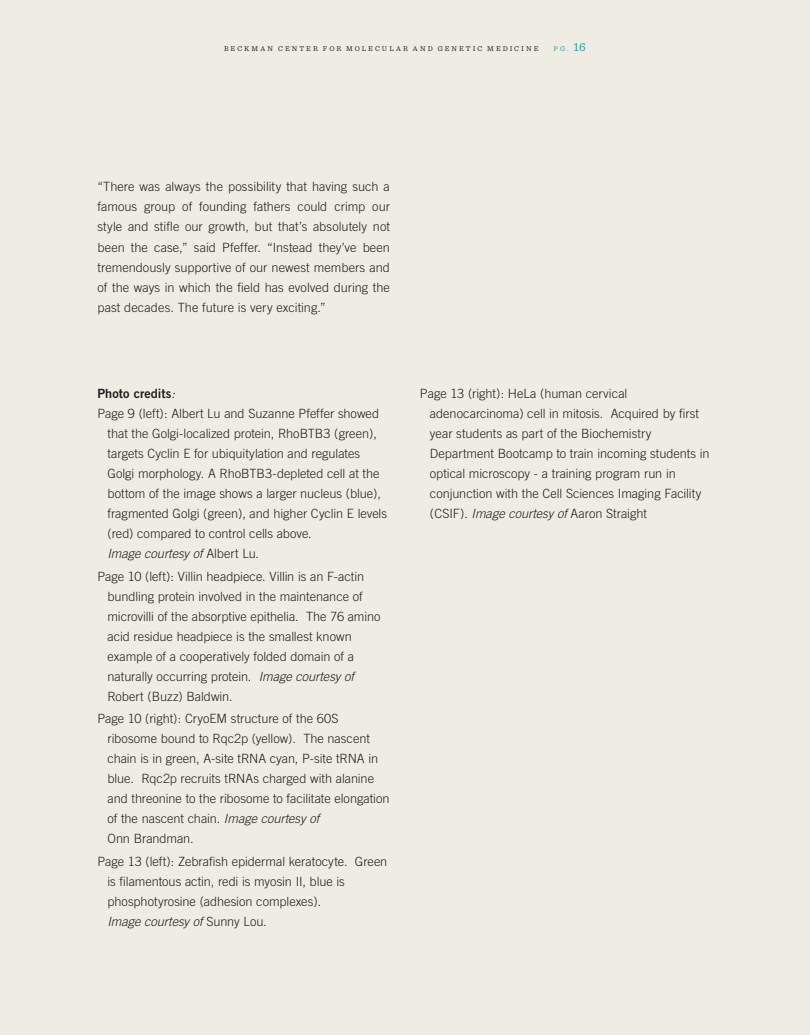
<style>
.page{position:relative;width:810px;height:1035px;background:#efede1}
.page>*{position:absolute;margin:0;border:0;box-sizing:border-box;transform-origin:0 0}
.t1{font:300 12.75px/20px "Trade Gothic";letter-spacing:-.005em;color:#231f20}
.t2{font:12.75px "Trade Gothic Bold Two";color:#231f20}
.t3{font:7.25px "Sentinel";color:#231f20}
.t4{font:7.25px "Sentinel";color:#00afbd}
.s1{font-size:6.88px}
.s2{font-size:12.5px}
.s3{font-family:"Trade Gothic";font-weight:300;font-style:italic}
.s4{font-style:italic}
</style>
<div class="page">
<hr style="left:809px;top:0;width:1px;height:1035px;background:#f7943c">
<p class="t3" style="left:224px;top:44px;width:9px">B ECKMAN</p>
<p class="t3" style="left:278px;top:44px;width:9px">C ENTER</p>
<p class="t3" style="left:323px;top:44px;width:8px">FOR</p>
<p class="t3" style="left:346px;top:44px;width:11px">M OLECULAR</p>
<p class="t3" style="left:413px;top:44px;width:8px">AND</p>
<p class="t3" style="left:438px;top:44px;width:9px">G ENETIC</p>
<p class="t3" style="left:487px;top:44px;width:11px">M EDICINE</p>
<p class="t4" style="left:554px;top:44px;width:34px">PG <span class="s1">.</span><span class="s2">16</span></p>
<p class="t1" style="left:98px;top:177px;width:294px;text-align:justify">“There was always the possibility that having such a famous group of founding fathers could crimp our style and stifle our growth, but that’s absolutely not been the case,” said Pfeffer. “Instead they’ve been tremendously supportive of our newest members and of the ways in which the field has evolved during the past decades. The future is very exciting.”</p>
<p class="t2" style="left:98px;top:386px;width:79px">Photo credits<span class="s3">:</span></p>
<p class="t1" style="left:107px;top:404px;width:281px;text-indent:-10px">Page 9 (left): Albert Lu and Suzanne Pfeffer showed that the Golgi-localized protein, RhoBTB3 (green), targets Cyclin E for ubiquitylation and regulates Golgi morphology. A RhoBTB3-depleted cell at the bottom of the image shows a larger nucleus (blue), fragmented Golgi (green), and higher Cyclin E levels (red) compared to control cells above.<br><span class="s4">Image courtesy of</span> Albert Lu.</p>
<p class="t1" style="left:107px;top:566px;width:275px;text-indent:-10px">Page 10 (left): Villin headpiece. Villin is an F-actin bundling protein involved in the maintenance of microvilli of the absorptive epithelia. The 76 amino acid residue headpiece is the smallest known example of a cooperatively folded domain of a naturally occurring protein. <span class="s4">Image courtesy of </span>Robert (Buzz) Baldwin.</p>
<p class="t1" style="left:107px;top:709px;width:284px;text-indent:-10px">Page 10 (right): CryoEM structure of the 60S ribosome bound to Rqc2p (yellow). The nascent chain is in green, A-site tRNA cyan, P-site tRNA in blue. Rqc2p recruits tRNAs charged with alanine and threonine to the ribosome to facilitate elongation of the nascent chain. <span class="s4">Image courtesy of<br></span>Onn Brandman.</p>
<p class="t1" style="left:108px;top:851px;width:281px;text-indent:-10px">Page 13 (left): Zebrafish epidermal keratocyte. Green is filamentous actin, redi is myosin II, blue is phosphotyrosine (adhesion complexes).<br><span class="s4">Image courtesy of</span> Sunny Lou.</p>
<p class="t1" style="left:430px;top:383px;width:281px;text-indent:-10px">Page 13 (right): HeLa (human cervical adenocarcinoma) cell in mitosis. Acquired by first year students as part of the Biochemistry Department Bootcamp to train incoming students in optical microscopy - a training program run in conjunction with the Cell Sciences Imaging Facility (CSIF). <span class="s4">Image courtesy of</span> Aaron Straight</p>
</div>
